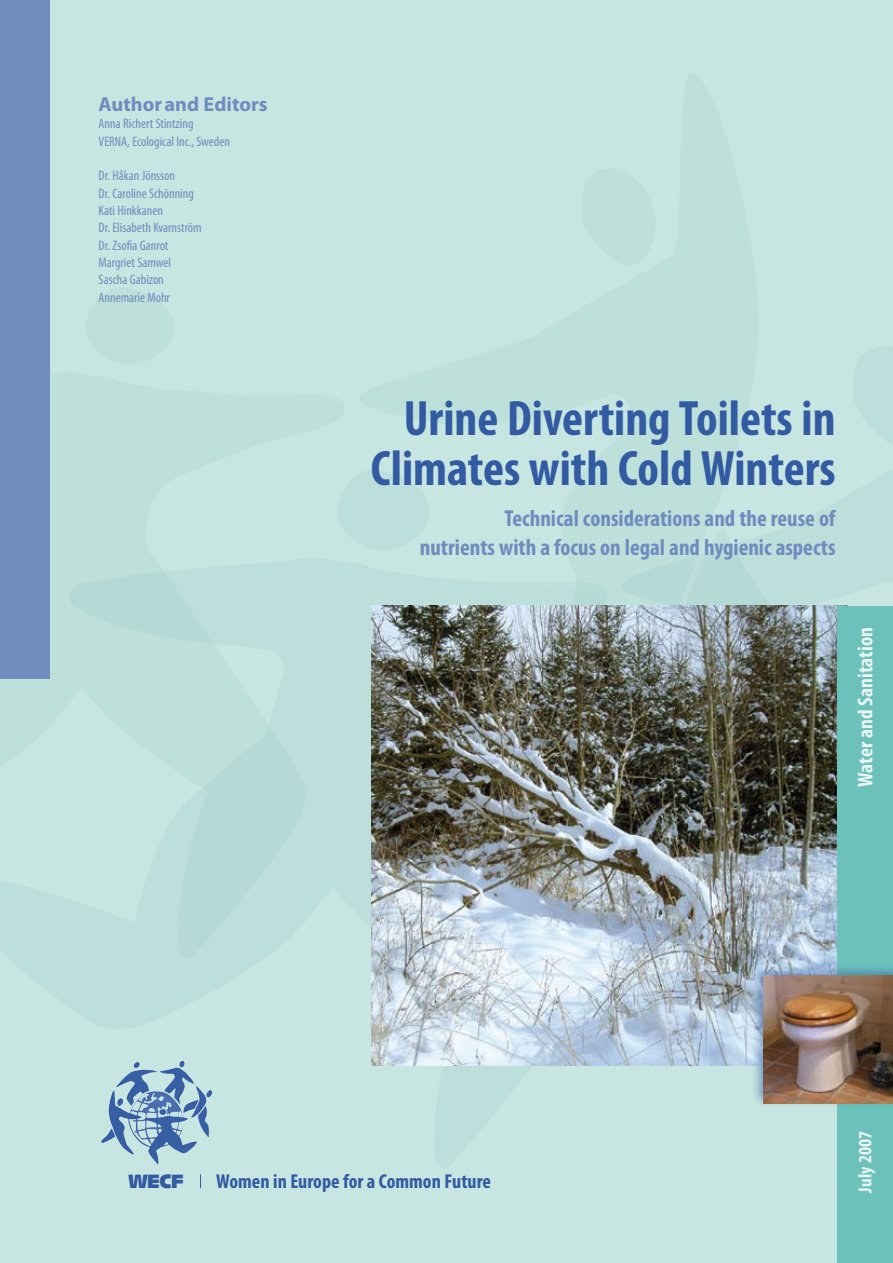
<style>
.page{position:relative;width:893px;height:1263px;background:#c7e5e1}
.page>*{position:absolute;margin:0;border:0;box-sizing:border-box;transform-origin:0 0}
.t1{font:700 condensed 49.95px/49.9px "Myriad Pro";color:#325ba2;text-align:right}
.t2{font:700 condensed 23.1px/28.2px "Myriad Pro";color:#6f8cbe;text-align:right}
.t3{font:700 condensed 21.45px "Myriad Pro";color:#e7f4f2}
.t4{font:700 condensed 20.25px "Myriad Pro";color:#325ba2}
.t5{font:700 20.25px "Myriad Pro";color:#6f8cbe}
.t6{font:900 19.2px "Syntax";color:#325ba2}
.t7{font:700 condensed 18.9px "Myriad Pro";color:#e7f4f2}
.t8{font:condensed 13.8px/17.4px "Myriad Pro";color:#6f8cbe}
</style>
<div class="page">
<img style="left:371px;top:606px;width:467px;height:459px">
<div style="left:838px;top:606px;width:55px;height:657px;background:#6dc1bb"></div>
<div style="left:0;top:0;width:50px;height:678px;background:#6f8cbe"></div>
<div style="left:750px;top:962px;width:143px;height:147px;background:#325ba2;opacity:.5"></div>
<img style="left:763px;top:975px;width:130px;height:129px">
<img style="left:114px;top:1061px;width:98px;height:57px">
<svg style="left:200px;top:1174px;width:1px;height:14px"></svg>
<h3 class="t5" style="left:99px;top:91px;width:170px">Authorand Editors</h3>
<p class="t8" style="left:99px;top:115px;width:133px">Anna Richert Stintzing<br>VERNA, Ecological Inc., Sweden</p>
<p class="t8" style="left:99px;top:167px;width:105px">Dr. Håkan Jönsson<br>Dr. Caroline Schönning<br>Kati Hinkkanen<br>Dr. Elisabeth Kvarnström<br>Dr. Zsofia Ganrot<br>Margriet Samwel<br>Sascha Gabizon<br>Annemarie Mohr</p>
<h1 class="t1" style="left:371px;top:392px;width:466px">Urine Diverting Toilets in<br>Climates with Cold Winters</h1>
<h2 class="t2" style="left:420px;top:504px;width:417px">Technical considerations and the reuse of<br>nutrients with a focus on legal and hygienic aspects</h2>
<h3 class="t3" style="left:852px;top:787px;width:161px;rotate:-90deg">Water and Sanitation</h3>
<h3 class="t6" style="left:128px;top:1170px;width:57px">WECF</h3>
<h3 class="t4" style="left:216px;top:1168px;width:276px">Women in Europe for a Common Future</h3>
<h3 class="t7" style="left:853px;top:1193px;width:63px;rotate:-90deg">July 2007</h3>
</div>
